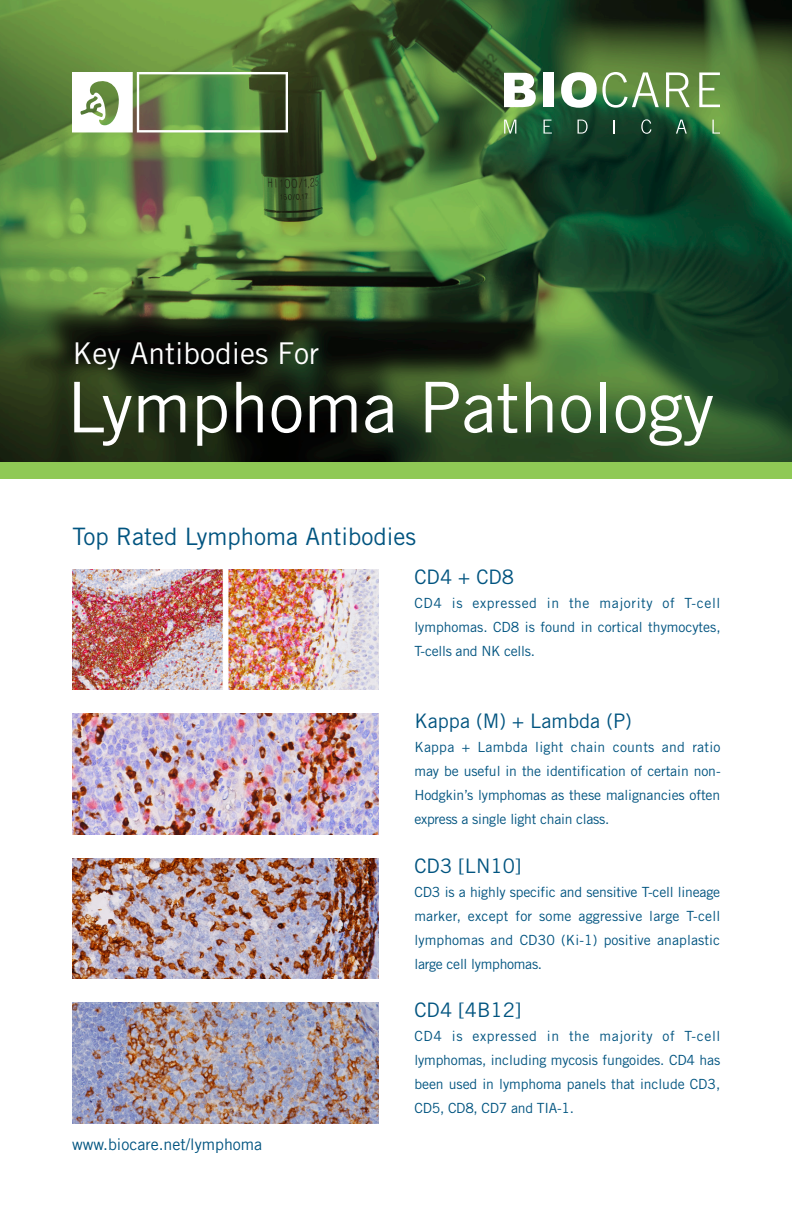
<style>
.page{position:relative;width:792px;height:1224px;background:#fff}
.page>*{position:absolute;margin:0;border:0;box-sizing:border-box;transform-origin:0 0}
.Product_Title_H3{font:70px "Trade Gothic LT Std";color:#fff}
.No_Snap_To_Baseline_Grid{font:30px "Trade Gothic LT Std";color:#fff}
.No_Snap_To_Baseline_Grid-2{font:24px "Trade Gothic LT Std";color:#005480}
.No_Snap_To_Baseline_Grid-3{font:20px "Trade Gothic LT Std";color:#005480}
.Paragraph_Justify_Left{font:16px "Trade Gothic LT Com";color:#005480}
.No_Snap_To_Baseline_Grid-4{font:14px/24px "Trade Gothic LT Std";letter-spacing:-.005em;color:#005480;text-align:justify}
</style>
<div class="page">
<svg style="left:0;top:0;width:792px;height:479px;background:#3e622f"></svg>
<svg style="left:504px;top:73px;width:32px;height:34px"></svg>
<div style="left:543px;top:73px;width:11px;height:34px;background:#fff"></div>
<svg style="left:561px;top:72px;width:98px;height:36px"></svg>
<svg style="left:666px;top:72px;width:24px;height:35px"></svg>
<svg style="left:699px;top:72px;width:21px;height:35px"></svg>
<svg style="left:504px;top:120px;width:12px;height:14px"></svg>
<svg style="left:544px;top:120px;width:8px;height:14px"></svg>
<svg style="left:578px;top:120px;width:10px;height:14px"></svg>
<svg style="left:614px;top:120px;width:1px;height:14px"></svg>
<svg style="left:641px;top:119px;width:10px;height:15px"></svg>
<svg style="left:676px;top:120px;width:11px;height:14px"></svg>
<svg style="left:712px;top:120px;width:8px;height:14px"></svg>
<img style="left:72px;top:858px;width:306px;height:121px">
<img style="left:72px;top:714px;width:306px;height:120px">
<img style="left:72px;top:569px;width:306px;height:121px">
<img style="left:72px;top:1003px;width:306px;height:120px">
<svg style="left:72px;top:72px;width:216px;height:60px"></svg>
<p class="No_Snap_To_Baseline_Grid" style="left:73px;top:336px;width:248px">Key Antibodies For</p>
<p class="Product_Title_H3" style="left:67px;top:365px;width:649px">Lymphoma Pathology</p>
<p class="No_Snap_To_Baseline_Grid-2" style="left:72px;top:522px;width:345px">Top Rated Lymphoma Antibodies</p>
<p class="No_Snap_To_Baseline_Grid-3" style="left:414px;top:565px;width:101px">CD4 + CD8</p>
<p class="No_Snap_To_Baseline_Grid-4" style="left:414px;top:591px;width:308px">CD4 is expressed in the majority of T-cell lymphomas. CD8 is found in cortical thymocytes, T-cells and NK cells.</p>
<p class="No_Snap_To_Baseline_Grid-3" style="left:414px;top:709px;width:219px">Kappa (M) + Lambda (P)</p>
<p class="No_Snap_To_Baseline_Grid-4" style="left:414px;top:735px;width:308px">Kappa + Lambda light chain counts and ratio may be useful in the identification of certain non-Hodgkin’s lymphomas as these malignancies often express a single light chain class.</p>
<p class="No_Snap_To_Baseline_Grid-3" style="left:414px;top:854px;width:109px">CD3 [LN10]</p>
<p class="No_Snap_To_Baseline_Grid-4" style="left:414px;top:880px;width:307px">CD3 is a highly specific and sensitive T-cell lineage marker, except for some aggressive large T-cell lymphomas and CD30 (Ki-1) positive anaplastic large cell lymphomas.</p>
<p class="Paragraph_Justify_Left" style="left:72px;top:1135px;width:192px">www.biocare.net/lymphoma</p>
<p class="No_Snap_To_Baseline_Grid-3" style="left:414px;top:998px;width:109px">CD4 [4B12]</p>
<p class="No_Snap_To_Baseline_Grid-4" style="left:414px;top:1024px;width:308px">CD4 is expressed in the majority of T-cell lymphomas, including mycosis fungoides. CD4 has been used in lymphoma panels that include CD3, CD5, CD8, CD7 and TIA-1.</p>
</div>
